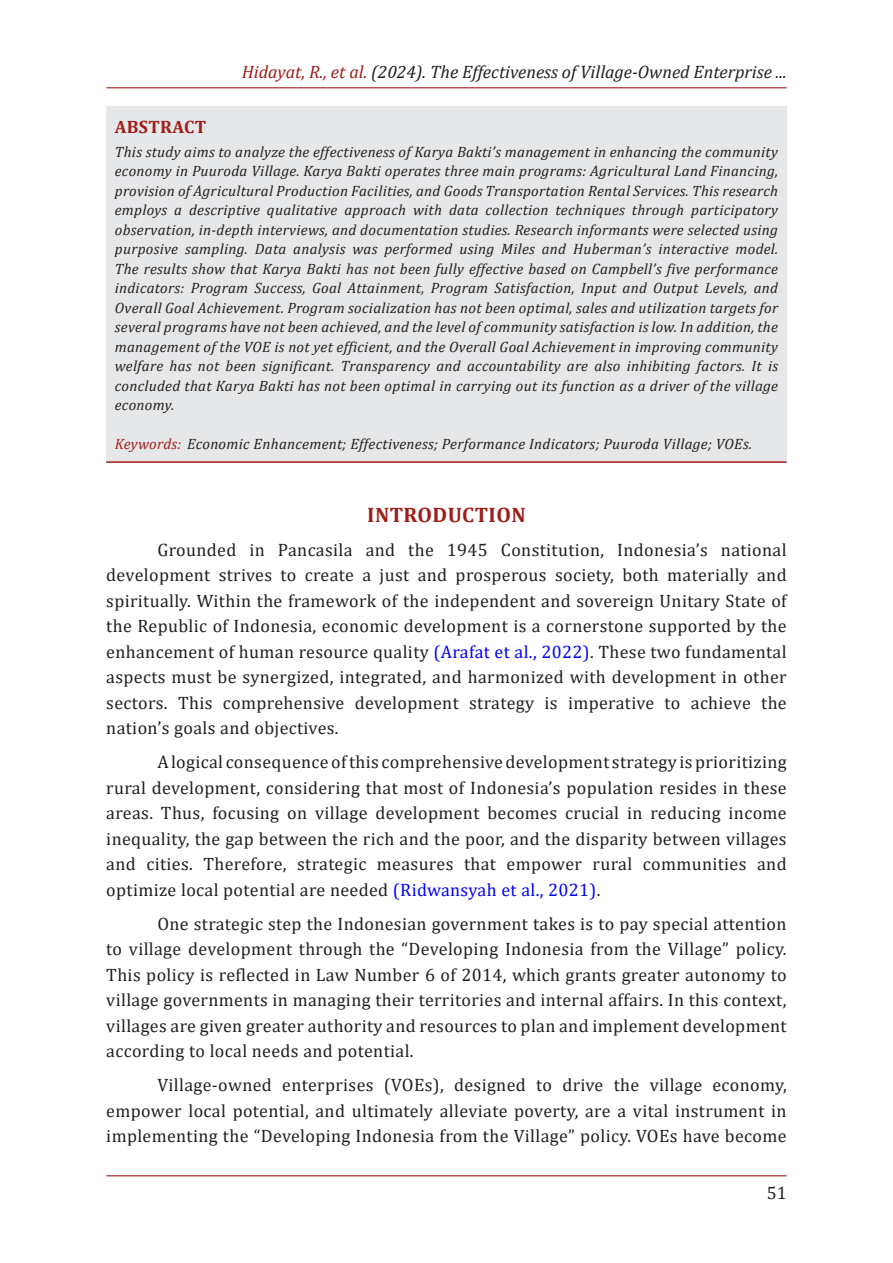
<style>
.page{position:relative;width:893px;height:1263px;background:#fff}
.page>*{position:absolute;margin:0;border:0;box-sizing:border-box;transform-origin:0 0}
.BAB{font:700 21px "Cambria";letter-spacing:.02em;color:#a01d19}
.Isi_1{font:18px/25.5px "Cambria";letter-spacing:.02em;color:#231f20;text-align:justify}
.t1{font:italic 18px "Cambria";color:#231f20}
.Sub_Bab_A{font:700 18px "Cambria";letter-spacing:.02em;color:#a01d19}
.Abstrak{font:italic 15px/19.5px "Cambria";letter-spacing:.02em;color:#231f20;text-align:justify}
.Kata_Kunci{font:italic 15px "Cambria";letter-spacing:.02em;color:#231f20}
.s1{color:#a01d19}
.s2{color:#00f}
</style>
<div class="page">
<hr style="left:106px;top:1175px;width:681px;height:1px;background:#a01d19">
<hr style="left:106px;top:87px;width:681px;height:1px;background:#a01d19">
<div style="left:106px;top:106px;width:681px;height:356px;background:#e6e7e9"></div>
<hr style="left:106px;top:461px;width:681px;height:2px;background:#a01d19">
<p class="t1" style="left:242px;top:59px;width:546px"><span class="s1">Hidayat, R., et al.</span> (2024). The Effectiveness of Village-Owned Enterprise ...</p>
<p class="Sub_Bab_A" style="left:115px;top:114px;width:93px">ABSTRACT</p>
<p class="Abstrak" style="left:115px;top:141px;width:665px">This study aims to analyze the effectiveness of Karya Bakti’s management in enhancing the community economy in Puuroda Village. Karya Bakti operates three main programs: Agricultural Land Financing, provision of Agricultural Production Facilities, and Goods Transportation Rental Services. This research employs a descriptive qualitative approach with data collection techniques through participatory observation, in-depth interviews, and documentation studies. Research informants were selected using purposive sampling. Data analysis was performed using Miles and Huberman’s interactive model.<br>The results show that Karya Bakti has not been fully effective based on Campbell’s five performance indicators: Program Success, Goal Attainment, Program Satisfaction, Input and Output Levels, and Overall Goal Achievement. Program socialization has not been optimal, sales and utilization targets for several programs have not been achieved, and the level of community satisfaction is low. In addition, the management of the VOE is not yet efficient, and the Overall Goal Achievement in improving community welfare has not been significant. Transparency and accountability are also inhibiting factors. It is concluded that Karya Bakti has not been optimal in carrying out its function as a driver of the village economy.</p>
<p class="Kata_Kunci" style="left:115px;top:434px;width:639px"><span class="s1">Keywords:</span> Economic Enhancement; Effectiveness; Performance Indicators; Puuroda Village; VOEs.</p>
<p class="BAB" style="left:367px;top:500px;width:160px">INTRODUCTION</p>
<p class="Isi_1" style="left:106px;top:537px;width:682px;text-indent:51px">Grounded in Pancasila and the 1945 Constitution, Indonesia’s national development strives to create a just and prosperous society, both materially and spiritually. Within the framework of the independent and sovereign Unitary State of the Republic of Indonesia, economic development is a cornerstone supported by the enhancement of human resource quality <span class="s2">(Arafat et al., 2022)</span>. These two fundamental aspects must be synergized, integrated, and harmonized with development in other sectors. This comprehensive development strategy is imperative to achieve the nation’s goals and objectives.</p>
<p class="Isi_1" style="left:106px;top:749px;width:682px;text-indent:51px">A logical consequence of this comprehensive development strategy is prioritizing rural development, considering that most of Indonesia’s population resides in these areas. Thus, focusing on village development becomes crucial in reducing income inequality, the gap between the rich and the poor, and the disparity between villages and cities. Therefore, strategic measures that empower rural communities and optimize local potential are needed <span class="s2">(Ridwansyah et al., 2021)</span>.</p>
<p class="Isi_1" style="left:106px;top:911px;width:682px;text-indent:51px">One strategic step the Indonesian government takes is to pay special attention to village development through the “Developing Indonesia from the Village” policy.<br>This policy is reflected in Law Number 6 of 2014, which grants greater autonomy to village governments in managing their territories and internal affairs. In this context, villages are given greater authority and resources to plan and implement development according to local needs and potential.</p>
<p class="Isi_1" style="left:106px;top:1072px;width:682px;text-indent:51px">Village-owned enterprises (VOEs), designed to drive the village economy, empower local potential, and ultimately alleviate poverty, are a vital instrument in implementing the “Developing Indonesia from the Village” policy. VOEs have become</p>
<p class="Isi_1" style="left:767px;top:1180px;width:21px">51</p>
</div>
